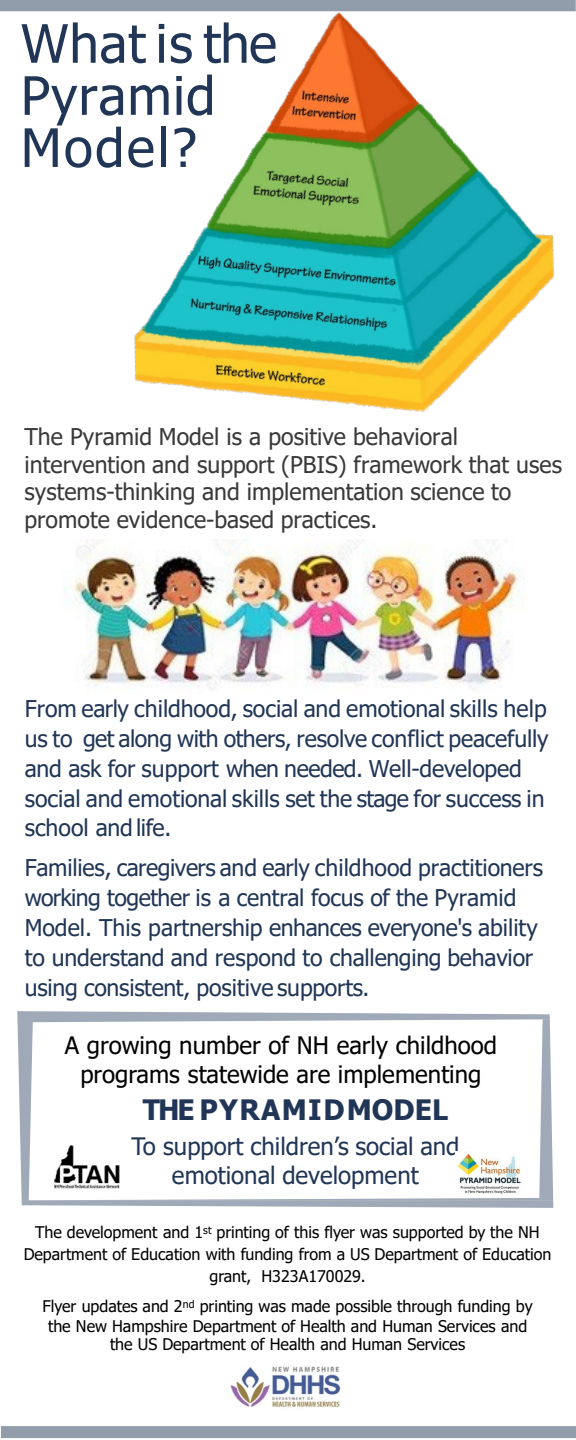
<style>
.page{position:relative;width:576px;height:1440px;background:#fff}
.page>*{position:absolute;margin:0;border:0;box-sizing:border-box;transform-origin:0 0}
.t1{font:53px/52px "Tahoma";letter-spacing:.02em;color:#213656}
.t2{font:700 28px "Tahoma";letter-spacing:.045em;color:#213656}
.t3{font:24px/28.8px "Tahoma";color:#000;text-align:center}
.t4{font:24px/28.8px "Tahoma";color:#213656;text-align:center}
.t5{font:23px/29.8px "Tahoma";letter-spacing:-.005em;color:#213656}
.t6{font:23px/27.6px "Tahoma";color:#393939}
.t7{font:16px/22px "Tahoma";letter-spacing:-.005em;color:#000;text-align:center}
</style>
<div class="page">
<img style="left:55px;top:11px;width:521px;height:401px">
<div style="left:0;top:0;width:576px;height:11px;background:#919daa"></div>
<div style="left:1px;top:1426px;width:575px;height:12px;background:#919daa"></div>
<img style="left:64px;top:540px;width:460px;height:151px">
<svg style="left:17px;top:1011px;width:536px;height:197px;fill:#a0a9b7"></svg>
<svg style="left:29px;top:1019px;width:524px;height:181px"></svg>
<img style="left:55px;top:1146px;width:64px;height:43px">
<img style="left:230px;top:1366px;width:111px;height:42px">
<h1 class="t1" style="left:21px;top:20px;width:258px">What is the<br>Pyramid<br>Model?</h1>
<p class="t6" style="left:25px;top:424px;width:539px">The Pyramid Model is a positive behavioral intervention and support (PBIS) framework that uses systems-thinking and implementation science to promote evidence-based practices.</p>
<p class="t5" style="left:25px;top:695px;width:525px">From early childhood, social and emotional skills help us to get along with others, resolve conflict peacefully and ask for support when needed. Well-developed social and emotional skills set the stage for success in school andlife.</p>
<p class="t5" style="left:25px;top:854px;width:520px">Families, caregivers and early childhood practitioners working together is a central focus of the Pyramid Model. This partnership enhances everyone's ability to understand and respond to challenging behavior using consistent, positive supports.</p>
<p class="t3" style="left:65px;top:1032px;width:434px">A growing number of NH early childhood programs statewide are implementing</p>
<p class="t2" style="left:143px;top:1090px;width:307px">THE PYRAMIDMODEL</p>
<p class="t4" style="left:131px;top:1133px;width:330px">To support children’s social and emotional development</p>
<p class="t7" style="left:24px;top:1222px;width:529px">The development and 1<sup>st</sup> printing of this flyer was supported by the NH<br>Department of Education with funding from a US Department of Education grant, H323A170029.</p>
<p class="t7" style="left:43px;top:1298px;width:492px;line-height:18.8px">Flyer updates and 2<sup>nd</sup> printing was made possible through funding by the New Hampshire Department of Health and Human Services and the US Department of Health and Human Services</p>
</div>
